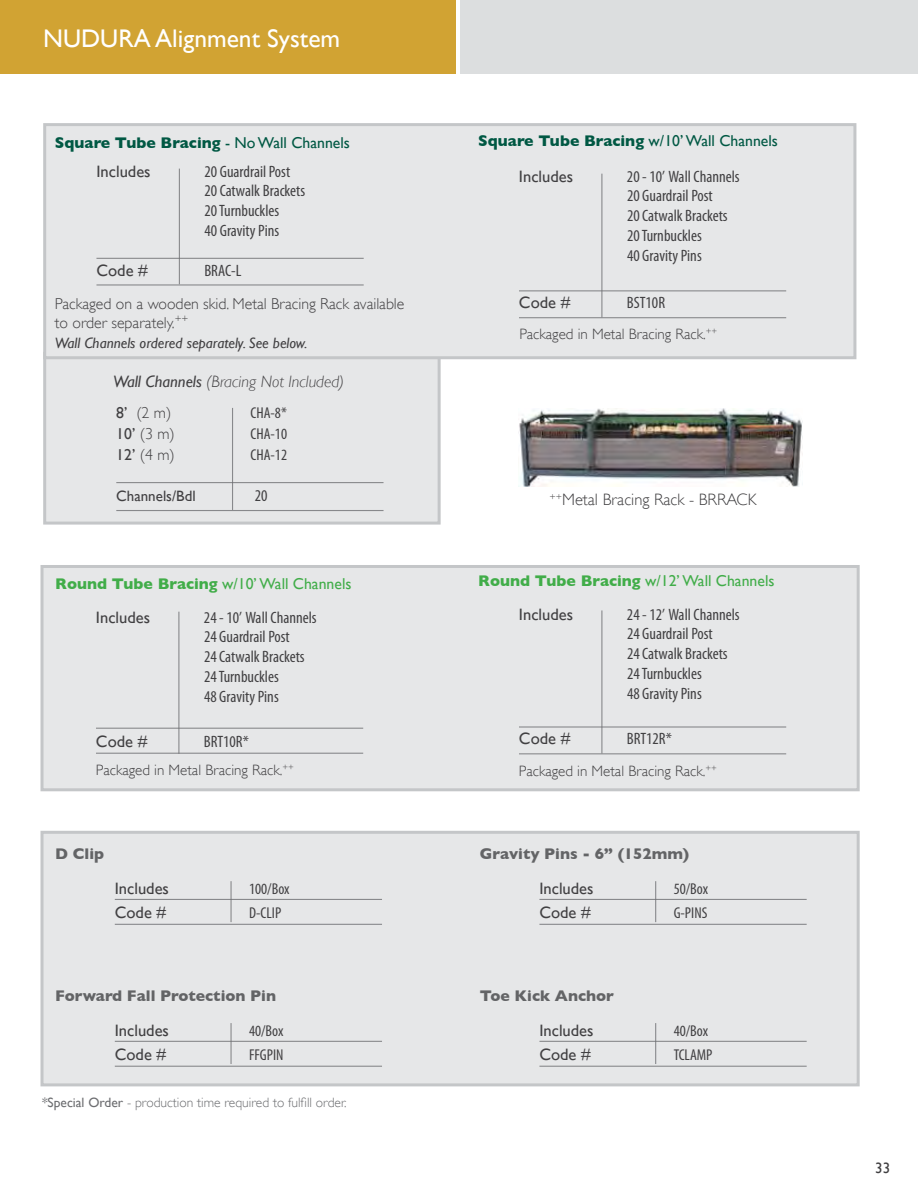
<style>
.page{position:relative;width:918px;height:1188px;background:#fff}
.page>*{position:absolute;margin:0;border:0;box-sizing:border-box;transform-origin:0 0}
.t1{font:25.5px "Gill Sans";color:#fff}
.t2{font:condensed 16.5px/19.8px "Myriad Pro";color:#414042}
.t3{font:16.5px "Gill Sans";color:#414042}
.t4{font:italic 300 16.5px "Gill Sans";color:#414042}
.t5{font:300 16.5px "Gill Sans";color:#414042}
.t6{font:300 15.75px/19.5px "Gill Sans";color:#414042}
.t7{font:condensed 15.75px "Myriad Pro";color:#414042}
.t8{font:700 15.75px "Gill Sans";color:#005843}
.t9{font:15.75px "Gill Sans";color:#41ad49}
.t10{font:700 15.75px "Gill Sans";color:#636466}
.t11{font:300 15px "Gill Sans";color:#414042}
.t12{font:italic 15px "Gill Sans";color:#414042}
.t13{font:15px "Gill Sans";color:#414042}
.t14{font:300 13.5px "Gill Sans";color:#6d6e71}
.s1{font-weight:400}
.s2{font-weight:700}
</style>
<div class="page">
<hr style="left:0;top:0;width:1px;height:74px;background:#dcdedf">
<div style="left:460px;top:0;width:458px;height:74px;background:#dcdedf"></div>
<div style="left:1px;top:0;width:455px;height:74px;background:#d1a333"></div>
<div style="left:40px;top:831px;width:820px;height:255px;background:#e6e7e8;border:3px solid #c4c6c8"></div>
<div style="left:43px;top:352px;width:398px;height:173px;background:#e6e7e8;border:3px solid #c4c6c8"></div>
<div style="left:43px;top:123px;width:813px;height:236px;background:#e6e7e8;border:3px solid #c4c6c8"></div>
<hr style="left:179px;top:169px;width:1px;height:115px;background:#6d6e71">
<hr style="left:96px;top:258px;width:268px;height:1px;background:#6d6e71">
<hr style="left:96px;top:284px;width:268px;height:2px;background:#6d6e71">
<hr style="left:232px;top:408px;width:1px;height:102px;background:#6d6e71">
<hr style="left:230px;top:881px;width:2px;height:41px;background:#6d6e71">
<hr style="left:655px;top:881px;width:1px;height:41px;background:#6d6e71">
<hr style="left:230px;top:1023px;width:2px;height:41px;background:#6d6e71">
<hr style="left:655px;top:1023px;width:1px;height:41px;background:#6d6e71">
<hr style="left:116px;top:510px;width:268px;height:1px;background:#6d6e71">
<hr style="left:116px;top:482px;width:268px;height:1px;background:#6d6e71">
<hr style="left:115px;top:899px;width:267px;height:1px;background:#6d6e71">
<hr style="left:539px;top:899px;width:268px;height:1px;background:#6d6e71">
<hr style="left:115px;top:1041px;width:267px;height:1px;background:#6d6e71">
<hr style="left:539px;top:1041px;width:268px;height:1px;background:#6d6e71">
<hr style="left:115px;top:924px;width:267px;height:1px;background:#6d6e71">
<hr style="left:539px;top:924px;width:268px;height:1px;background:#6d6e71">
<hr style="left:115px;top:1066px;width:267px;height:1px;background:#6d6e71">
<hr style="left:539px;top:1066px;width:268px;height:1px;background:#6d6e71">
<hr style="left:601px;top:174px;width:1px;height:143px;background:#6d6e71">
<hr style="left:519px;top:290px;width:267px;height:1px;background:#6d6e71">
<hr style="left:519px;top:317px;width:267px;height:1px;background:#6d6e71">
<div style="left:40px;top:565px;width:820px;height:226px;background:#e6e7e8;border:3px solid #c4c6c8"></div>
<hr style="left:178px;top:612px;width:1px;height:142px;background:#6d6e71">
<hr style="left:96px;top:728px;width:267px;height:1px;background:#6d6e71">
<hr style="left:96px;top:753px;width:267px;height:1px;background:#6d6e71">
<img style="left:518px;top:408px;width:284px;height:78px">
<hr style="left:601px;top:610px;width:1px;height:143px;background:#6d6e71">
<hr style="left:519px;top:726px;width:267px;height:2px;background:#6d6e71">
<hr style="left:519px;top:753px;width:267px;height:1px;background:#6d6e71">
<h1 class="t1" style="left:43px;top:23px;width:299px">NUDURA Alignment System</h1>
<p class="t8" style="left:55px;top:134px;width:297px">Square Tube Bracing <span class="s1">- No Wall Channels</span></p>
<p class="t3" style="left:96px;top:161px;width:56px">Includes</p>
<p class="t2" style="left:204px;top:161px;width:102px">20 Guardrail Post<br>20 Catwalk Brackets<br>20 Turnbuckles<br>40 Gravity Pins</p>
<p class="t3" style="left:96px;top:260px;width:53px">Code #</p>
<p class="t2" style="left:204px;top:260px;width:38px">BRAC-L</p>
<p class="t6" style="left:55px;top:293px;width:351px">Packaged on a wooden skid. Metal Bracing Rack available to order separately.<sup>++</sup></p>
<p class="t12" style="left:55px;top:334px;width:254px">Wall Channels ordered separately. See below.</p>
<p class="t4" style="left:113px;top:372px;width:233px"><span class="s1">Wall Channels</span> (Bracing Not Included)</p>
<p class="t6" style="left:116px;top:402px;width:56px"><span class="s1">8’</span> (2 m)</p>
<p class="t7" style="left:251px;top:403px;width:38px">CHA-8*</p>
<p class="t6" style="left:116px;top:423px;width:60px"><span class="s1">10’</span> (3 m)</p>
<p class="t7" style="left:251px;top:424px;width:38px">CHA-10</p>
<p class="t6" style="left:116px;top:444px;width:60px"><span class="s1">12’</span> (4 m)</p>
<p class="t7" style="left:251px;top:445px;width:38px">CHA-12</p>
<p class="t13" style="left:116px;top:487px;width:81px">Channels/Bdl</p>
<p class="t2" style="left:255px;top:486px;width:14px">20</p>
<p class="t9" style="left:55px;top:574px;width:298px"><span class="s2">Round Tube Bracing</span> w/10’ Wall Channels</p>
<p class="t3" style="left:96px;top:607px;width:56px">Includes</p>
<p class="t2" style="left:204px;top:607px;width:114px">24 - 10’ Wall Channels<br>24 Guardrail Post<br>24 Catwalk Brackets<br>24 Turnbuckles<br>48 Gravity Pins</p>
<p class="t3" style="left:96px;top:732px;width:53px">Code #</p>
<p class="t2" style="left:204px;top:732px;width:46px">BRT10R*</p>
<p class="t11" style="left:96px;top:758px;width:199px">Packaged in Metal Bracing Rack.<sup>++</sup></p>
<p class="t8" style="left:478px;top:131px;width:301px">Square Tube Bracing <span class="s1">w/10’ Wall Channels</span></p>
<p class="t3" style="left:519px;top:166px;width:56px">Includes</p>
<p class="t2" style="left:627px;top:166px;width:114px">20 - 10’ Wall Channels<br>20 Guardrail Post<br>20 Catwalk Brackets<br>20 Turnbuckles<br>40 Gravity Pins</p>
<p class="t3" style="left:519px;top:293px;width:53px">Code #</p>
<p class="t2" style="left:627px;top:293px;width:40px">BST10R</p>
<p class="t11" style="left:519px;top:322px;width:199px">Packaged in Metal Bracing Rack.<sup>++</sup></p>
<p class="t5" style="left:549px;top:487px;width:209px"><sup>++</sup>Metal Bracing Rack - BRRACK</p>
<p class="t9" style="left:478px;top:571px;width:298px"><span class="s2">Round Tube Bracing</span> w/12’ Wall Channels</p>
<p class="t3" style="left:519px;top:604px;width:56px">Includes</p>
<p class="t2" style="left:627px;top:604px;width:114px">24 - 12’ Wall Channels<br>24 Guardrail Post<br>24 Catwalk Brackets<br>24 Turnbuckles<br>48 Gravity Pins</p>
<p class="t3" style="left:519px;top:729px;width:53px">Code #</p>
<p class="t2" style="left:627px;top:729px;width:46px">BRT12R*</p>
<p class="t11" style="left:519px;top:759px;width:199px">Packaged in Metal Bracing Rack.<sup>++</sup></p>
<p class="t10" style="left:55px;top:844px;width:50px">D Clip</p>
<p class="t10" style="left:480px;top:844px;width:211px">Gravity Pins - 6” (152mm)</p>
<p class="t3" style="left:115px;top:879px;width:56px">Includes</p>
<p class="t7" style="left:249px;top:880px;width:42px">100/Box</p>
<p class="t3" style="left:115px;top:903px;width:53px">Code #</p>
<p class="t7" style="left:249px;top:904px;width:34px">D-CLIP</p>
<p class="t3" style="left:539px;top:879px;width:56px">Includes</p>
<p class="t7" style="left:674px;top:880px;width:36px">50/Box</p>
<p class="t3" style="left:539px;top:903px;width:53px">Code #</p>
<p class="t7" style="left:674px;top:904px;width:35px">G-PINS</p>
<p class="t10" style="left:55px;top:986px;width:222px">Forward Fall Protection Pin</p>
<p class="t10" style="left:480px;top:986px;width:136px">Toe Kick Anchor</p>
<p class="t3" style="left:115px;top:1021px;width:56px">Includes</p>
<p class="t7" style="left:249px;top:1022px;width:36px">40/Box</p>
<p class="t3" style="left:115px;top:1045px;width:53px">Code #</p>
<p class="t7" style="left:249px;top:1046px;width:36px">FFGPIN</p>
<p class="t14" style="left:42px;top:1092px;width:306px"><span class="s1">*Special Order</span> - production time required to fulfill order.</p>
<p class="t3" style="left:539px;top:1021px;width:56px">Includes</p>
<p class="t7" style="left:674px;top:1022px;width:36px">40/Box</p>
<p class="t3" style="left:539px;top:1045px;width:53px">Code #</p>
<p class="t7" style="left:674px;top:1046px;width:40px">TCLAMP</p>
<p class="t13" style="left:875px;top:1159px;width:16px">33</p>
</div>
